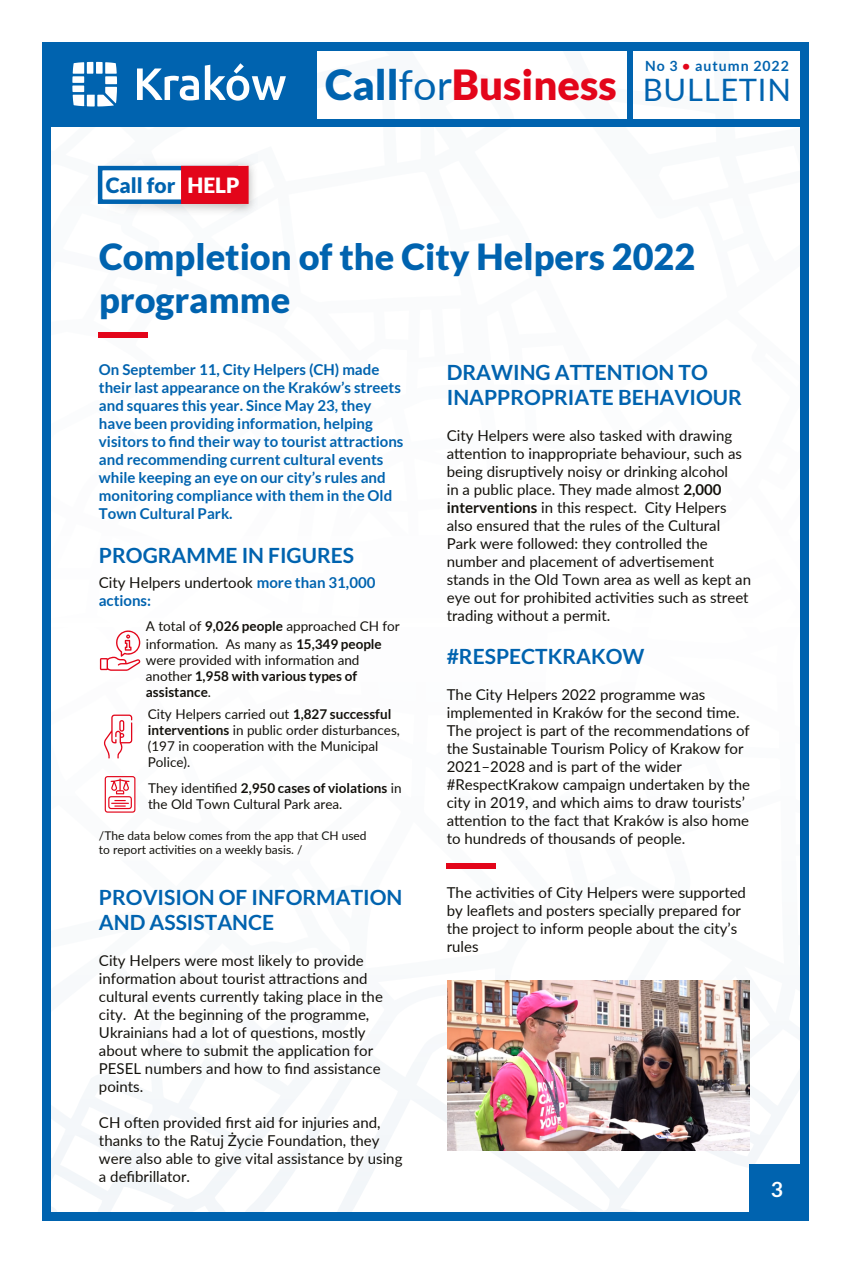
<style>
.page{position:relative;width:851px;height:1263px;background:#fff}
.page>*{position:absolute;margin:0;border:0;box-sizing:border-box;transform-origin:0 0}
.t1{font:900 41.55px "Lato";color:#e3051a}
.t2{font:900 36px/43.2px "Lato";color:#0063af}
.t3{font:700 21px/25.2px "Lato";color:#0063af}
.t4{font:900 21px "Lato";color:#0063af}
.t5{font:700 21px "Lato";color:#fff}
.t6{font:15px/18px "Lato";color:#13110c}
.t7{font:700 15px/18px "Lato";color:#0063af}
.t8{font:700 14.1px "Lato";letter-spacing:.07em;color:#0063af}
.t9{font:13.5px/16.2px "Lato";color:#13110c}
.t10{font:12px/14.4px "Lato";color:#13110c}
.s1{color:#fff}
.s2{color:#e3051a}
.s3{color:#0063af}
.s4{font-weight:400;color:#0063af}
.s5{font-weight:400;font-size:30.9px;color:#0063af}
.s6{font-weight:400;color:#13110c}
.s7{font-weight:700}
</style>
<div class="page">
<div style="left:0;top:0;width:850px;height:1263px;background:linear-gradient(to right,#fff,#fdfefe)"></div>
<div style="left:42px;top:45px;width:758px;height:1167px;background:#fff"></div>
<div style="left:42px;top:42px;width:274px;height:84px;background:#0063af"></div>
<svg style="left:72px;top:62px;width:45px;height:45px"></svg>
<svg style="left:137px;top:63px;width:149px;height:38px"></svg>
<div style="left:42px;top:42px;width:766px;height:9px;background:#0063af"></div>
<div style="left:42px;top:42px;width:9px;height:1179px;background:#0063af"></div>
<div style="left:800px;top:42px;width:8px;height:1176px;background:#0063af"></div>
<div style="left:42px;top:1212px;width:766px;height:9px;background:#0063af"></div>
<div style="left:749px;top:1164px;width:57px;height:53px;background:#0063af"></div>
<div style="left:627px;top:43px;width:5px;height:80px;background:#0063af"></div>
<div style="left:42px;top:119px;width:764px;height:7px;background:#0063af"></div>
<img style="left:97px;top:159px;width:160px;height:55px">
<div style="left:100px;top:168px;width:136px;height:34px;background:#fff"></div>
<div style="left:98px;top:166px;width:140px;height:38px;border:4px solid #0063af"></div>
<div style="left:183px;top:168px;width:63px;height:34px;background:#e3051a"></div>
<div style="left:181px;top:166px;width:67px;height:38px;border:4px solid #e3051a"></div>
<div style="left:98px;top:333px;width:50px;height:5px;background:#e3051a"></div>
<div style="left:445px;top:863px;width:50px;height:6px;background:#e3051a"></div>
<img style="left:447px;top:980px;width:302px;height:170px">
<svg style="left:100px;top:630px;width:40px;height:41px"></svg>
<svg style="left:104px;top:714px;width:28px;height:44px"></svg>
<svg style="left:105px;top:776px;width:30px;height:37px"></svg>
<h3 class="t4" style="left:106px;top:173px;width:135px">Call for <span class="s1">HELP</span></h3>
<p class="t8" style="left:645px;top:58px;width:145px">No 3 <span class="s2">•</span> autumn 2022</p>
<h1 class="t1" style="left:325px;top:61px;width:467px"><span class="s3">Call</span><span class="s4">for</span>Business <span class="s5">BULLETIN</span></h1>
<h2 class="t2" style="left:99px;top:235px;width:598px">Completion of the City Helpers 2022 programme</h2>
<p class="t7" style="left:99px;top:361px;width:306px">On September 11, City Helpers (CH) made their last appearance on the Kraków’s streets and squares this year. Since May 23, they have been providing information, helping visitors to find their way to tourist attractions and recommending current cultural events while keeping an eye on our city’s rules and monitoring compliance with them in the Old Town Cultural Park.</p>
<h3 class="t3" style="left:99px;top:542px;width:257px">PROGRAMME IN FIGURES</h3>
<p class="t7" style="left:99px;top:574px;width:278px"><span class="s6">City Helpers undertook</span> more than 31,000 actions:</p>
<p class="t9" style="left:146px;top:616px;width:255px;line-height:18px">A total of <span class="s7">9,026 people</span> approached CH for information. As many as <span class="s7">15,349 people</span></p>
<p class="t9" style="left:146px;top:651px;width:215px">were provided with information and another <span class="s7">1,958 with various types of assistance</span>.</p>
<p class="t9" style="left:148px;top:705px;width:253px">City Helpers carried out <span class="s7">1,827 successful interventions</span> in public order disturbances, (197 in cooperation with the Municipal Police).</p>
<p class="t9" style="left:148px;top:779px;width:255px">They identified <span class="s7">2,950 cases of violations</span> in the Old Town Cultural Park area.</p>
<p class="t10" style="left:99px;top:828px;width:269px">/The data below comes from the app that CH used to report activities on a weekly basis. /</p>
<h3 class="t3" style="left:99px;top:884px;width:305px">PROVISION OF INFORMATION<br>AND ASSISTANCE</h3>
<p class="t6" style="left:99px;top:951px;width:285px">City Helpers were most likely to provide information about tourist attractions and cultural events currently taking place in the city. At the beginning of the programme, Ukrainians had a lot of questions, mostly about where to submit the application for PESEL numbers and how to find assistance points.</p>
<p class="t6" style="left:99px;top:1113px;width:305px">CH often provided first aid for injuries and, thanks to the Ratuj Życie Foundation, they were also able to give vital assistance by using a defibrillator.</p>
<h3 class="t3" style="left:446px;top:359px;width:296px">DRAWING ATTENTION TO<br>INAPPROPRIATE BEHAVIOUR</h3>
<p class="t6" style="left:446px;top:426px;width:306px">City Helpers were also tasked with drawing attention to inappropriate behaviour, such as being disruptively noisy or drinking alcohol<br>in a public place. They made almost <span class="s7">2,000 interventions</span> in this respect. City Helpers also ensured that the rules of the Cultural Park were followed: they controlled the number and placement of advertisement stands in the Old Town area as well as kept an eye out for prohibited activities such as street trading without a permit.</p>
<h3 class="t3" style="left:446px;top:644px;width:199px">#RESPECTKRAKOW</h3>
<p class="t6" style="left:446px;top:685px;width:305px">The City Helpers 2022 programme was implemented in Kraków for the second time.<br>The project is part of the recommendations of the Sustainable Tourism Policy of Krakow for 2021–2028 and is part of the wider #RespectKrakow campaign undertaken by the city in 2019, and which aims to draw tourists’ attention to the fact that Kraków is also home to hundreds of thousands of people.</p>
<p class="t6" style="left:446px;top:883px;width:301px">The activities of City Helpers were supported by leaflets and posters specially prepared for the project to inform people about the city’s rules</p>
<h3 class="t5" style="left:770px;top:1177px;width:14px">3</h3>
</div>
